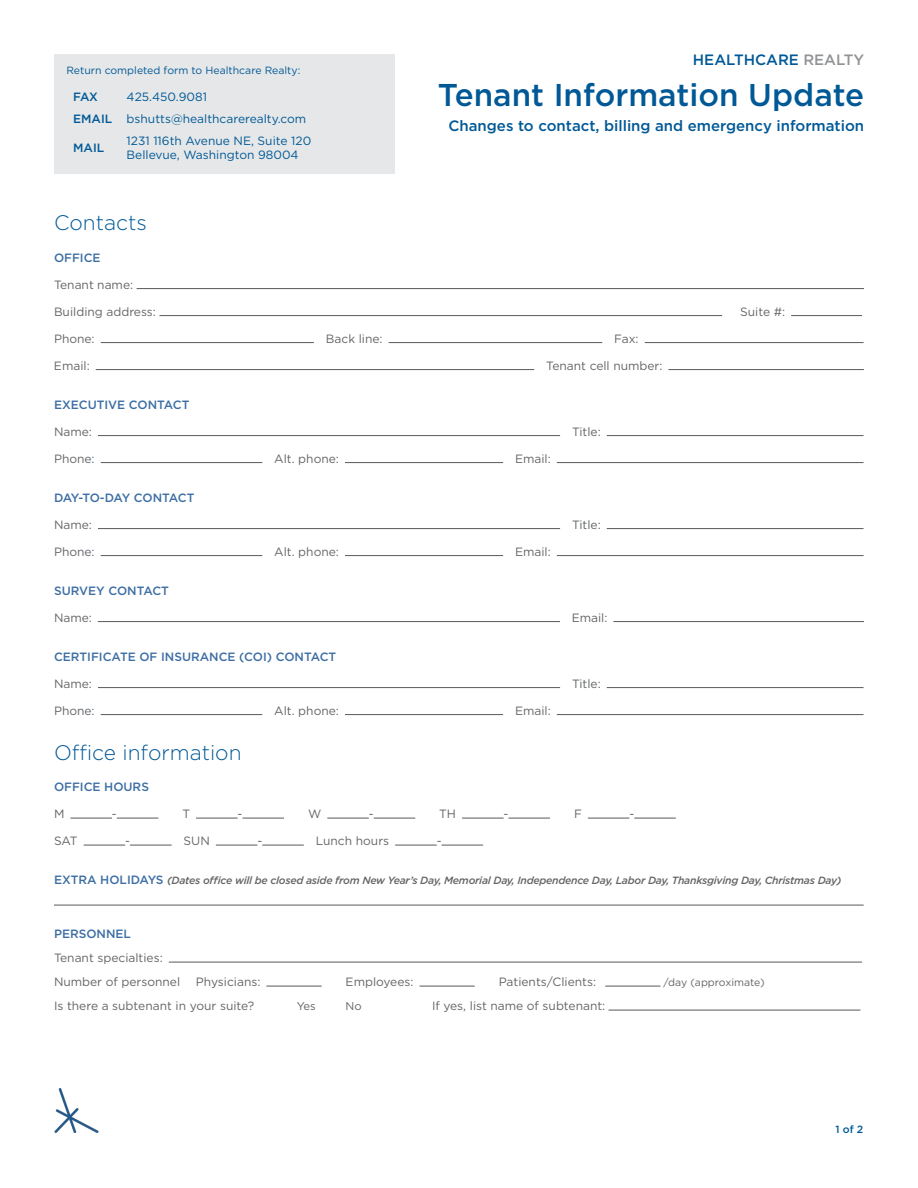
<style>
.page{position:relative;width:918px;height:1188px;background:#fff}
.page>*{position:absolute;margin:0;border:0;box-sizing:border-box;transform-origin:0 0}
.t1{font:500 31.5px "Gotham";color:#005996}
.t2{font:300 21px "Gotham";color:#005996}
.t3{font:500 15px "Gotham";color:#005996}
.t4{font:12px/24px "Gotham";color:#636466}
.t5{font:12px/21.6px "Gotham";color:#005996}
.t6{font:500 12px "Gotham";color:#3d6ea4}
.t7{font:500 12px "Gotham";letter-spacing:-.045em;color:#3d6ea4}
.t8{font:500 12px "Gotham";color:#005996}
.t9{font:11.25px "Gotham";color:#636466}
.t10{font:italic 500 10.5px "Gotham";letter-spacing:-.025em;color:#636466}
.t11{font:10.5px "Gotham";color:#005996}
.t12{font:10.5px "Gotham";color:#636466}
.t13{font:500 10.5px "Gotham";color:#005996}
.s1{font-weight:500}
.s2{color:#919396}
.s3{color:#3d6ea4}
.s4{font-style:normal;font-size:12px;color:#3d6ea4}
</style>
<div class="page">
<img style="left:54px;top:1088px;width:45px;height:45px">
<hr style="left:137px;top:288px;width:727px;height:1px;background:#58595b">
<hr style="left:160px;top:315px;width:562px;height:1px;background:#58595b">
<hr style="left:791px;top:315px;width:71px;height:1px;background:#58595b">
<hr style="left:101px;top:342px;width:213px;height:1px;background:#58595b">
<hr style="left:389px;top:342px;width:213px;height:1px;background:#58595b">
<hr style="left:645px;top:342px;width:219px;height:1px;background:#58595b">
<hr style="left:96px;top:369px;width:438px;height:1px;background:#58595b">
<hr style="left:669px;top:369px;width:195px;height:1px;background:#58595b">
<hr style="left:98px;top:435px;width:462px;height:1px;background:#58595b">
<hr style="left:607px;top:435px;width:257px;height:1px;background:#58595b">
<hr style="left:101px;top:462px;width:161px;height:1px;background:#58595b">
<hr style="left:345px;top:462px;width:158px;height:1px;background:#58595b">
<hr style="left:557px;top:462px;width:307px;height:1px;background:#58595b">
<hr style="left:98px;top:528px;width:462px;height:1px;background:#58595b">
<hr style="left:607px;top:528px;width:257px;height:1px;background:#58595b">
<hr style="left:101px;top:555px;width:161px;height:1px;background:#58595b">
<hr style="left:345px;top:555px;width:158px;height:1px;background:#58595b">
<hr style="left:557px;top:555px;width:307px;height:1px;background:#58595b">
<hr style="left:98px;top:621px;width:462px;height:1px;background:#58595b">
<hr style="left:613px;top:621px;width:251px;height:1px;background:#58595b">
<hr style="left:98px;top:687px;width:462px;height:1px;background:#58595b">
<hr style="left:607px;top:687px;width:257px;height:1px;background:#58595b">
<hr style="left:101px;top:714px;width:161px;height:1px;background:#58595b">
<hr style="left:345px;top:714px;width:158px;height:1px;background:#58595b">
<hr style="left:557px;top:714px;width:307px;height:1px;background:#58595b">
<hr style="left:70px;top:818px;width:42px;height:1px;background:#58595b">
<hr style="left:117px;top:818px;width:41px;height:1px;background:#58595b">
<hr style="left:196px;top:818px;width:42px;height:1px;background:#58595b">
<hr style="left:242px;top:818px;width:42px;height:1px;background:#58595b">
<hr style="left:327px;top:818px;width:42px;height:1px;background:#58595b">
<hr style="left:374px;top:818px;width:41px;height:1px;background:#58595b">
<hr style="left:462px;top:818px;width:42px;height:1px;background:#58595b">
<hr style="left:508px;top:818px;width:42px;height:1px;background:#58595b">
<hr style="left:588px;top:818px;width:41px;height:1px;background:#58595b">
<hr style="left:634px;top:818px;width:42px;height:1px;background:#58595b">
<hr style="left:84px;top:845px;width:41px;height:1px;background:#58595b">
<hr style="left:130px;top:845px;width:42px;height:1px;background:#58595b">
<hr style="left:216px;top:845px;width:41px;height:1px;background:#58595b">
<hr style="left:262px;top:845px;width:42px;height:1px;background:#58595b">
<hr style="left:395px;top:845px;width:42px;height:1px;background:#58595b">
<hr style="left:442px;top:845px;width:41px;height:1px;background:#58595b">
<hr style="left:54px;top:905px;width:810px;height:1px;background:#58595b">
<hr style="left:169px;top:962px;width:693px;height:1px;background:#58595b">
<hr style="left:266px;top:986px;width:56px;height:1px;background:#58595b">
<hr style="left:420px;top:986px;width:55px;height:1px;background:#58595b">
<hr style="left:605px;top:986px;width:55px;height:1px;background:#58595b">
<hr style="left:609px;top:1010px;width:251px;height:1px;background:#58595b">
<div style="left:54px;top:54px;width:340px;height:120px;background:#e6e7e8"></div>
<p class="t11" style="left:66px;top:63px;width:236px">Return completed form to Healthcare Realty:</p>
<p class="t8" style="left:73px;top:89px;width:26px">FAX</p>
<p class="t5" style="left:73px;top:86px;width:235px;text-indent:53px">425.450.9081<br><span class="s1">EMAIL</span> bshutts@healthcarerealty.com</p>
<p class="t8" style="left:73px;top:140px;width:33px">MAIL</p>
<p class="t5" style="left:127px;top:134px;width:186px;line-height:13.5px">1231 116th Avenue NE, Suite 120<br>Bellevue, Washington 98004</p>
<p class="t3" style="left:693px;top:50px;width:173px">HEALTHCARE <span class="s2">REALTY</span></p>
<h1 class="t1" style="left:438px;top:74px;width:428px">Tenant Information Update</h1>
<p class="t3" style="left:448px;top:116px;width:417px">Changes to contact, billing and emergency information</p>
<h2 class="t2" style="left:54px;top:210px;width:94px">Contacts</h2>
<p class="t6" style="left:54px;top:250px;width:48px">OFFICE</p>
<p class="t4" style="left:54px;top:272px;width:81px">Tenant name:</p>
<p class="t4" style="left:54px;top:299px;width:103px">Building address:</p>
<p class="t4" style="left:740px;top:299px;width:47px">Suite #:</p>
<p class="t4" style="left:54px;top:326px;width:42px">Phone:</p>
<p class="t4" style="left:326px;top:326px;width:58px">Back line:</p>
<p class="t4" style="left:614px;top:326px;width:26px">Fax:</p>
<p class="t4" style="left:54px;top:353px;width:37px">Email:</p>
<p class="t4" style="left:546px;top:353px;width:118px">Tenant cell number:</p>
<p class="t6" style="left:54px;top:397px;width:137px">EXECUTIVE CONTACT</p>
<p class="t4" style="left:54px;top:419px;width:39px">Name:</p>
<p class="t4" style="left:572px;top:419px;width:30px">Title:</p>
<p class="t4" style="left:54px;top:446px;width:42px">Phone<span class="s3">:</span></p>
<p class="t4" style="left:274px;top:446px;width:66px">Alt. phone:</p>
<p class="t4" style="left:515px;top:446px;width:37px">Email:</p>
<p class="t7" style="left:54px;top:490px;width:142px">DAY-TO-DAY CONTACT</p>
<p class="t4" style="left:54px;top:512px;width:39px">Name:</p>
<p class="t4" style="left:572px;top:512px;width:30px">Title:</p>
<p class="t4" style="left:54px;top:539px;width:42px">Phone<span class="s3">:</span></p>
<p class="t4" style="left:274px;top:539px;width:66px">Alt. phone:</p>
<p class="t4" style="left:515px;top:539px;width:37px">Email:</p>
<p class="t6" style="left:54px;top:583px;width:116px">SURVEY CONTACT</p>
<p class="t4" style="left:54px;top:605px;width:39px">Name:</p>
<p class="t4" style="left:572px;top:605px;width:37px">Email:</p>
<p class="t6" style="left:54px;top:649px;width:284px">CERTIFICATE OF INSURANCE (COI) CONTACT</p>
<p class="t4" style="left:54px;top:671px;width:39px">Name:</p>
<p class="t4" style="left:572px;top:671px;width:30px">Title:</p>
<p class="t4" style="left:54px;top:698px;width:42px">Phone<span class="s3">:</span></p>
<p class="t4" style="left:274px;top:698px;width:66px">Alt. phone:</p>
<p class="t4" style="left:515px;top:698px;width:37px">Email:</p>
<h2 class="t2" style="left:54px;top:739px;width:189px">Office information</h2>
<p class="t6" style="left:54px;top:779px;width:97px">OFFICE HOURS</p>
<p class="t4" style="left:54px;top:802px;width:12px">M</p>
<p class="t4" style="left:112px;top:802px;width:6px">-</p>
<p class="t4" style="left:182px;top:802px;width:9px">T</p>
<p class="t4" style="left:238px;top:802px;width:6px">-</p>
<p class="t4" style="left:308px;top:802px;width:15px">W</p>
<p class="t4" style="left:369px;top:802px;width:6px">-</p>
<p class="t4" style="left:439px;top:802px;width:18px">TH</p>
<p class="t4" style="left:504px;top:802px;width:6px">-</p>
<p class="t4" style="left:574px;top:802px;width:9px">F</p>
<p class="t4" style="left:629px;top:802px;width:6px">-</p>
<p class="t4" style="left:54px;top:829px;width:25px">SAT</p>
<p class="t4" style="left:125px;top:829px;width:6px">-</p>
<p class="t4" style="left:184px;top:829px;width:28px">SUN</p>
<p class="t4" style="left:257px;top:829px;width:6px">-</p>
<p class="t4" style="left:316px;top:829px;width:75px">Lunch hours</p>
<p class="t4" style="left:437px;top:829px;width:6px">-</p>
<p class="t10" style="left:54px;top:874px;width:789px"><span class="s4">EXTRA HOLIDAYS</span> (Dates office will be closed aside from New Year’s Day, Memorial Day, Independence Day, Labor Day, Thanksgiving Day, Christmas Day)</p>
<p class="t6" style="left:54px;top:926px;width:79px">PERSONNEL</p>
<p class="t4" style="left:54px;top:946px;width:128px">Tenant specialties:<br>Number of personnel</p>
<p class="t4" style="left:196px;top:970px;width:66px">Physicians:</p>
<p class="t4" style="left:346px;top:970px;width:69px">Employees:</p>
<p class="t4" style="left:499px;top:970px;width:99px">Patients/Clients:</p>
<p class="t12" style="left:664px;top:976px;width:103px">/day (approximate)</p>
<p class="t4" style="left:54px;top:994px;width:202px">Is there a subtenant in your suite?</p>
<p class="t9" style="left:297px;top:999px;width:21px">Yes</p>
<p class="t9" style="left:345px;top:999px;width:18px">No</p>
<p class="t4" style="left:432px;top:994px;width:175px">If yes, list name of subtenant:</p>
<p class="t13" style="left:836px;top:1123px;width:29px">1 of 2</p>
</div>
